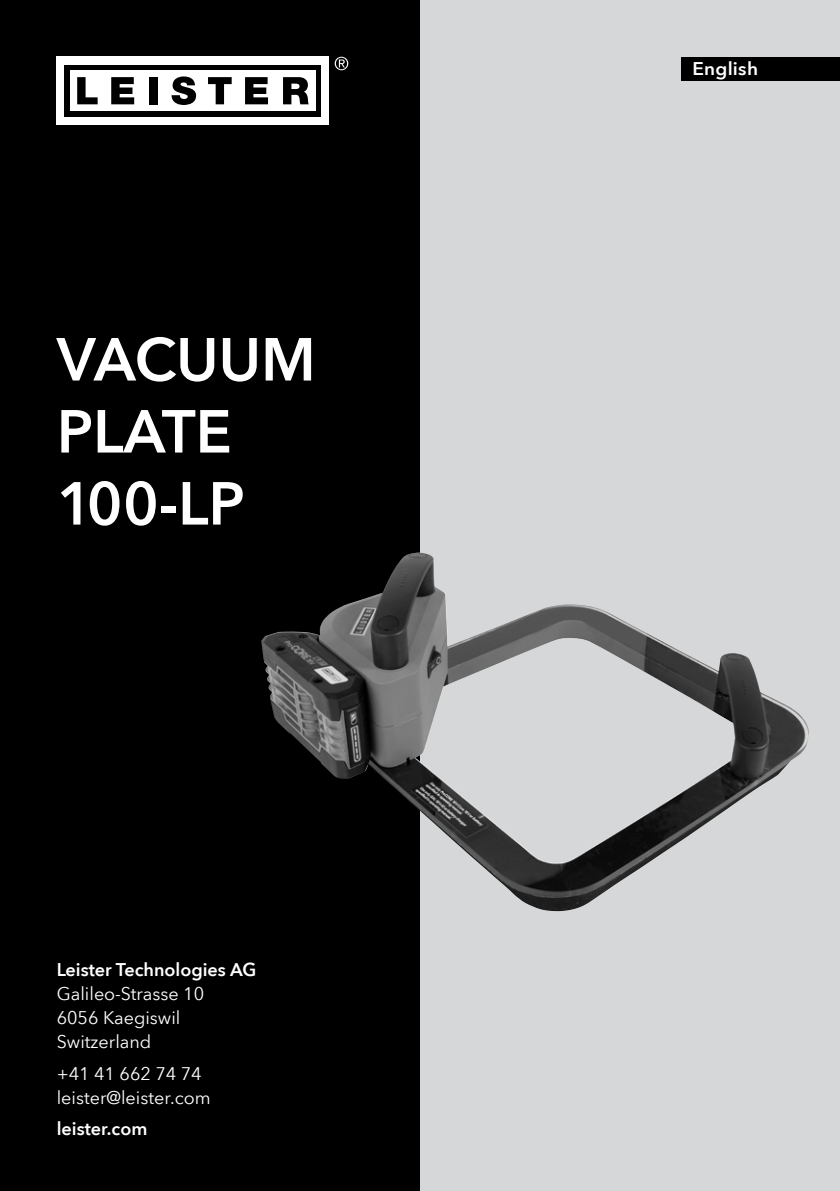
<style>
.page{position:relative;width:840px;height:1191px;background:#fff}
.page>*{position:absolute;margin:0;border:0;box-sizing:border-box;transform-origin:0 0}
.t1{font:600 60px/72px "Avenir Next World";color:#fff}
.t2{font:18px/24px "Avenir Next World";color:#fff}
.t3{font:600 18px "Avenir Next World";color:#fff}
.t4{font:600 18px "Avenir Next World";color:#fff;scale:1.05 1}
</style>
<div class="page">
<div style="left:420px;top:0;width:419px;height:1191px;background:#d5d7d8"></div>
<div style="left:0;top:0;width:420px;height:1191px;background:#000"></div>
<svg style="left:334px;top:57px;width:14px;height:13px"></svg>
<div style="left:57px;top:57px;width:272px;height:68px;background:#fff"></div>
<div style="left:65px;top:65px;width:256px;height:52px;background:#000"></div>
<div style="left:70px;top:70px;width:245px;height:41px;background:#fff"></div>
<svg style="left:77px;top:77px;width:21px;height:27px"></svg>
<svg style="left:111px;top:77px;width:23px;height:27px"></svg>
<div style="left:149px;top:77px;width:8px;height:27px;background:#000"></div>
<svg style="left:171px;top:76px;width:25px;height:29px"></svg>
<svg style="left:208px;top:77px;width:23px;height:27px"></svg>
<svg style="left:245px;top:77px;width:23px;height:27px"></svg>
<svg style="left:283px;top:77px;width:25px;height:27px"></svg>
<img style="left:261px;top:552px;width:547px;height:359px">
<div style="left:680px;top:57px;width:159px;height:24px;background:#000"></div>
<h1 class="t1" style="left:57px;top:324px;width:260px">VACUUM<br>PLATE<br>100-LP</h1>
<p class="t3" style="left:57px;top:959px;width:201px">Leister Technologies AG</p>
<p class="t2" style="left:57px;top:982px;width:149px">Galileo-Strasse 10<br>6056 Kaegiswil<br>Switzerland</p>
<p class="t2" style="left:57px;top:1061px;width:155px">+41 41 662 74 74 leister@leister.com</p>
<p class="t3" style="left:57px;top:1118px;width:92px">leister.com</p>
<p class="t4" style="left:692px;top:59px;width:64px">English</p>
</div>
